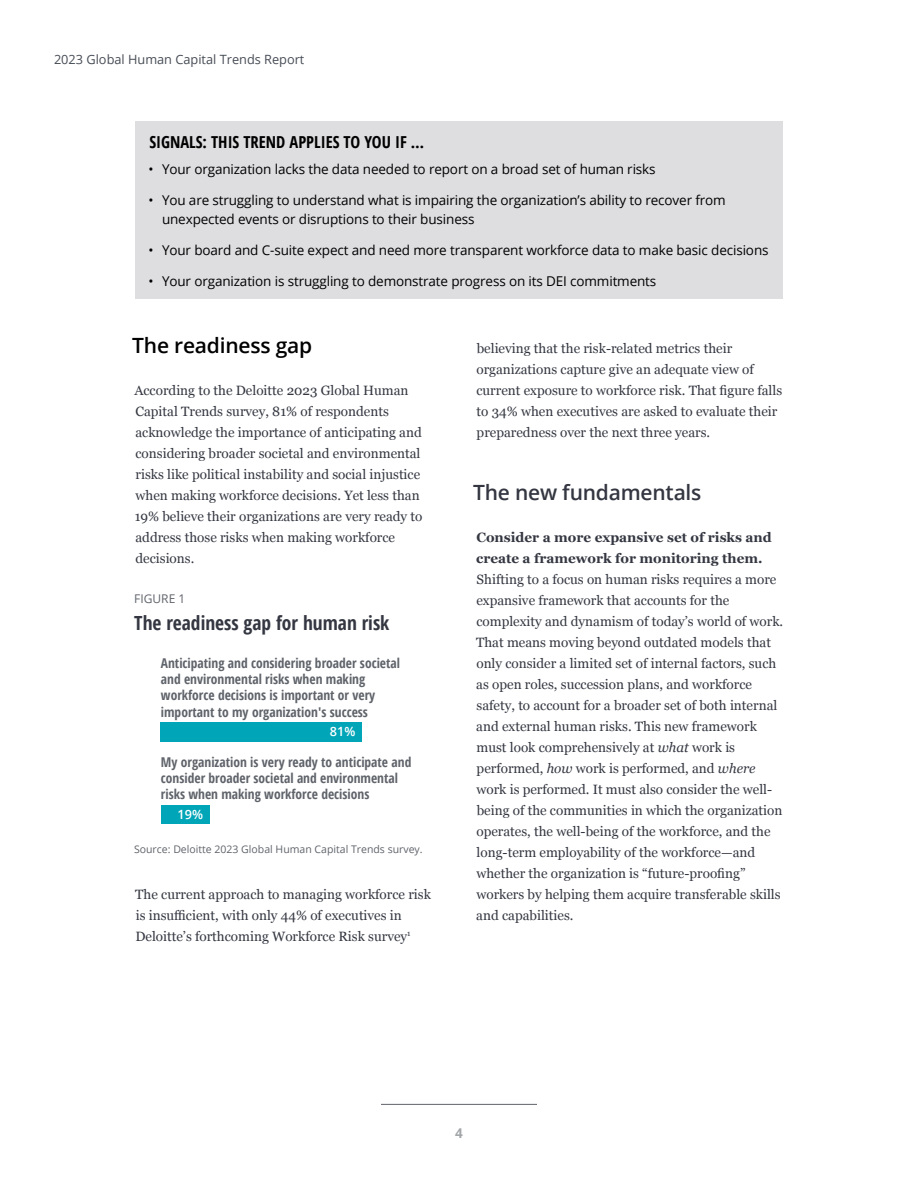
<style>
.page{position:relative;width:918px;height:1188px;background:#fff}
.page>*{position:absolute;margin:0;border:0;box-sizing:border-box;transform-origin:0 0}
.t1{font:600 21px "Open Sans";letter-spacing:-.01em;color:#343741}
.t2{font:600 21px "Open Sans";letter-spacing:-.01em;color:#000}
.t3{font:700 19.5px "Open Sans Condensed";color:#343741}
.t4{font:700 condensed 16.5px "Open Sans";color:#000}
.t5{font:13.5px/21px "Georgia";color:#343741}
.t6{font:13.5px/19.5px "Open Sans";letter-spacing:-.01em;color:#000}
.t7{font:700 13.5px/16.2px "Open Sans Condensed";color:#5f636a}
.t8{font:700 13.5px/21px "Georgia";color:#343741}
.t9{font:700 13.5px "Open Sans";color:#a3a7a9}
.t10{font:12.75px "Open Sans";color:#474c55}
.t11{font:600 12.75px "Open Sans";color:#fff}
.t12{font:12px "Open Sans";color:#5f636a}
.t13{font:10.5px "Open Sans";color:#5f636a}
.s1{font-style:italic}
</style>
<div class="page">
<hr style="left:381px;top:1104px;width:156px;height:1px;background:#5f636a">
<div style="left:135px;top:122px;width:648px;height:177px;background:#dedee1"></div>
<div style="left:161px;top:723px;width:201px;height:19px;background:#00a5b8"></div>
<div style="left:161px;top:805px;width:48px;height:19px;background:#00a5b8"></div>
<p class="t10" style="left:54px;top:50px;width:252px">2023 Global Human Capital Trends Report</p>
<p class="t4" style="left:149px;top:130px;width:276px">SIGNALS: THIS TREND APPLIES TO YOU IF …</p>
<p class="t6" style="left:148px;top:159px;width:509px">• Your organization lacks the data needed to report on a broad set of human risks</p>
<p class="t6" style="left:162px;top:190px;width:565px;text-indent:-14px">• You are struggling to understand what is impairing the organization’s ability to recover from unexpected events or disruptions to their business</p>
<p class="t6" style="left:148px;top:240px;width:622px">• Your board and C-suite expect and need more transparent workforce data to make basic decisions</p>
<p class="t6" style="left:148px;top:271px;width:509px">• Your organization is struggling to demonstrate progress on its DEI commitments</p>
<h1 class="t2" style="left:132px;top:330px;width:181px">The readiness gap</h1>
<p class="t5" style="left:134px;top:379px;width:290px">According to the Deloitte 2023 Global Human Capital Trends survey, 81% of respondents acknowledge the importance of anticipating and considering broader societal and environmental risks like political instability and social injustice when making workforce decisions. Yet less than 19% believe their organizations are very ready to address those risks when making workforce decisions.</p>
<p class="t12" style="left:134px;top:591px;width:53px">FIGURE 1</p>
<h2 class="t3" style="left:134px;top:609px;width:257px">The readiness gap for human risk</h2>
<p class="t7" style="left:161px;top:655px;width:241px">Anticipating and considering broader societal and environmental risks when making workforce decisions is important or very important to my organization's success</p>
<p class="t7" style="left:161px;top:754px;width:252px">My organization is very ready to anticipate and consider broader societal and environmental risks when making workforce decisions</p>
<p class="t11" style="left:178px;top:806px;width:27px">19%</p>
<p class="t11" style="left:330px;top:723px;width:27px">81%</p>
<p class="t13" style="left:134px;top:842px;width:290px">Source: Deloitte 2023 Global Human Capital Trends survey.</p>
<p class="t5" style="left:135px;top:883px;width:297px">The current approach to managing workforce risk is insufficient, with only 44% of executives in<br>Deloitte’s forthcoming Workforce Risk survey<sup>1</sup></p>
<p class="t5" style="left:476px;top:337px;width:307px">believing that the risk-related metrics their organizations capture give an adequate view of current exposure to workforce risk. That figure falls to 34% when executives are asked to evaluate their preparedness over the next three years.</p>
<h1 class="t1" style="left:473px;top:477px;width:230px">The new fundamentals</h1>
<p class="t8" style="left:476px;top:526px;width:297px">Consider a more expansive set of risks and create a framework for monitoring them.</p>
<p class="t5" style="left:476px;top:568px;width:309px">Shifting to a focus on human risks requires a more expansive framework that accounts for the complexity and dynamism of today’s world of work.<br>That means moving beyond outdated models that only consider a limited set of internal factors, such as open roles, succession plans, and workforce safety, to account for a broader set of both internal and external human risks. This new framework must look comprehensively at <span class="s1">what</span> work is performed, <span class="s1">how</span> work is performed, and <span class="s1">where </span>work is performed. It must also consider the well&shy;being of the communities in which the organization operates, the well-being of the workforce, and the long-term employability of the workforce—and whether the organization is “future-proofing” workers by helping them acquire transferable skills and capabilities.</p>
<p class="t9" style="left:455px;top:1123px;width:9px">4</p>
</div>
